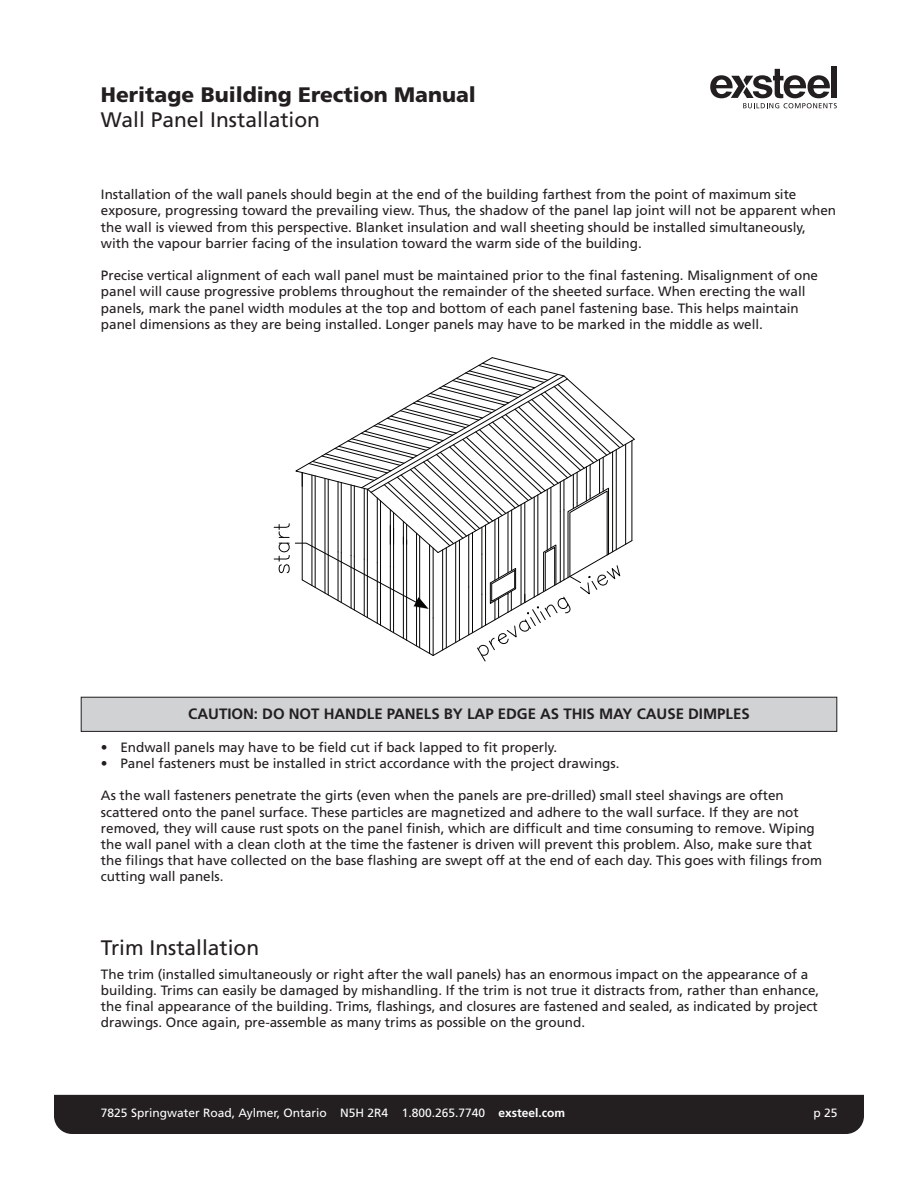
<style>
.page{position:relative;width:918px;height:1188px;background:#fff}
.page>*{position:absolute;margin:0;border:0;box-sizing:border-box;transform-origin:0 0}
.t1{font:21px "Frutiger LT Std";color:#231f20}
.t2{font:900 21px "Frutiger LT Std";color:#231f20}
.t3{font:700 15px "Frutiger LT Std";color:#231f20}
.t4{font:13.5px/16.2px "Frutiger LT Std";color:#231f20}
.t5{font:12px "Frutiger LT Std";color:#fff}
.s1{font-weight:700}
</style>
<div class="page">
<div style="left:54px;top:1095px;width:810px;height:39px;background:#231f20"></div>
<div style="left:831px;top:66px;width:6px;height:32px;background:#231f20"></div>
<svg style="left:710px;top:69px;width:127px;height:39px"></svg>
<div style="left:81px;top:697px;width:756px;height:34px;background:#d1d2d4"></div>
<div style="left:81px;top:697px;width:756px;height:35px;border:1px solid #231f20"></div>
<svg style="left:274px;top:357px;width:361px;height:305px"></svg>
<h1 class="t2" style="left:101px;top:82px;width:376px">Heritage Building Erection Manual</h1>
<h1 class="t1" style="left:101px;top:108px;width:221px">Wall Panel Installation</h1>
<p class="t4" style="left:101px;top:186px;width:737px">Installation of the wall panels should begin at the end of the building farthest from the point of maximum site exposure, progressing toward the prevailing view. Thus, the shadow of the panel lap joint will not be apparent when the wall is viewed from this perspective. Blanket insulation and wall sheeting should be installed simultaneously, with the vapour barrier facing of the insulation toward the warm side of the building.</p>
<p class="t4" style="left:101px;top:267px;width:719px">Precise vertical alignment of each wall panel must be maintained prior to the final fastening. Misalignment of one panel will cause progressive problems throughout the remainder of the sheeted surface. When erecting the wall panels, mark the panel width modules at the top and bottom of each panel fastening base. This helps maintain panel dimensions as they are being installed. Longer panels may have to be marked in the middle as well.</p>
<p class="t3" style="left:188px;top:705px;width:563px">CAUTION: DO NOT HANDLE PANELS BY LAP EDGE AS THIS MAY CAUSE DIMPLES</p>
<p class="t4" style="left:101px;top:739px;width:458px">• Endwall panels may have to be field cut if back lapped to fit properly.</p>
<p class="t4" style="left:101px;top:755px;width:520px">• Panel fasteners must be installed in strict accordance with the project drawings.</p>
<p class="t4" style="left:101px;top:788px;width:723px">As the wall fasteners penetrate the girts (even when the panels are pre-drilled) small steel shavings are often scattered onto the panel surface. These particles are magnetized and adhere to the wall surface. If they are not removed, they will cause rust spots on the panel finish, which are difficult and time consuming to remove. Wiping the wall panel with a clean cloth at the time the fastener is driven will prevent this problem. Also, make sure that the filings that have collected on the base flashing are swept off at the end of each day. This goes with filings from cutting wall panels.</p>
<h1 class="t1" style="left:101px;top:935px;width:160px">Trim Installation</h1>
<p class="t4" style="left:101px;top:966px;width:720px">The trim (installed simultaneously or right after the wall panels) has an enormous impact on the appearance of a building. Trims can easily be damaged by mishandling. If the trim is not true it distracts from, rather than enhance, the final appearance of the building. Trims, flashings, and closures are fastened and sealed, as indicated by project drawings. Once again, pre-assemble as many trims as possible on the ground.</p>
<p class="t5" style="left:101px;top:1106px;width:466px">7825 Springwater Road, Aylmer, Ontario N5H 2R4 1.800.265.7740 <span class="s1">exsteel.com</span></p>
<p class="t5" style="left:813px;top:1106px;width:26px">p 25</p>
</div>
